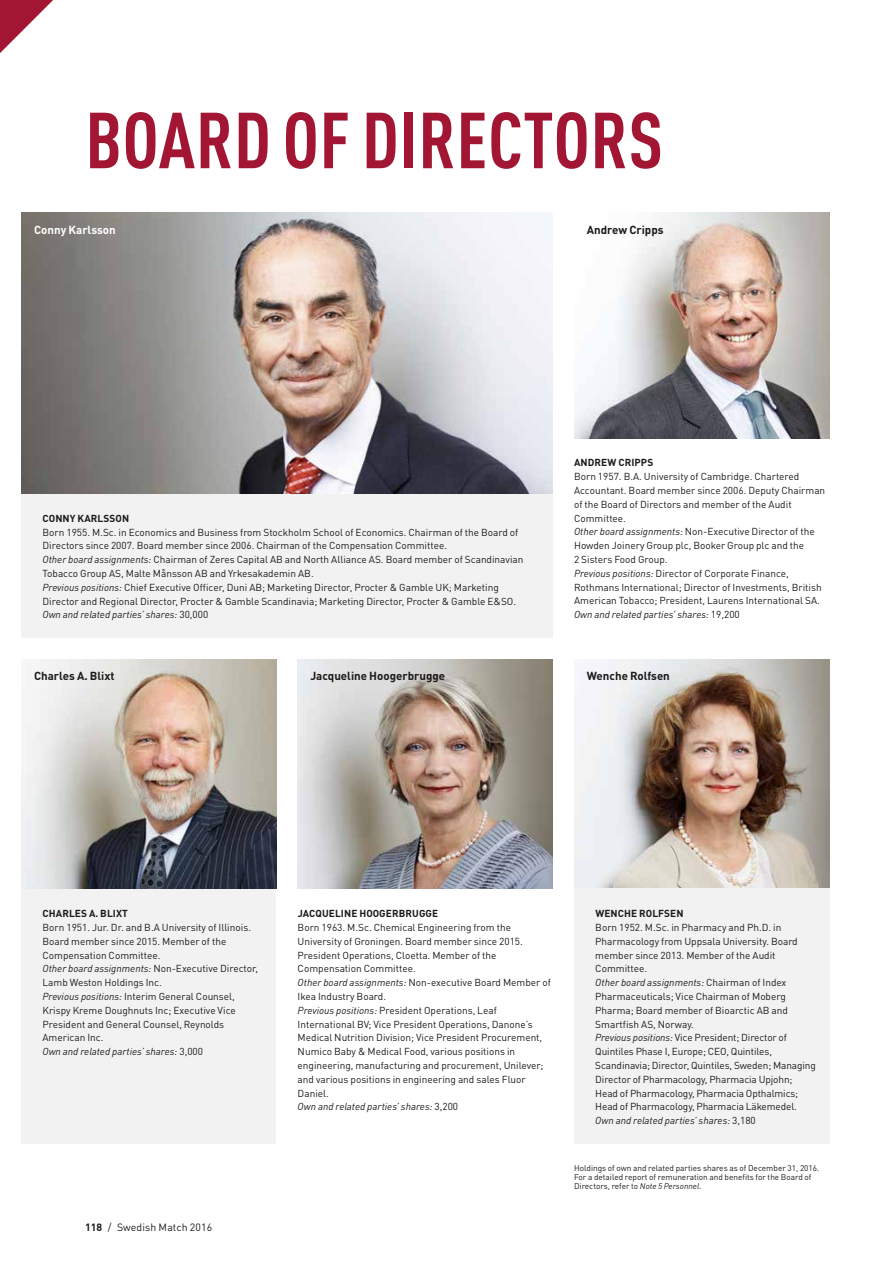
<style>
.page{position:relative;width:893px;height:1263px;background:#fff}
.page>*{position:absolute;margin:0;border:0;box-sizing:border-box;transform-origin:0 0}
.Rubrik_1__byt_färg_m{font:700 condensed 78px "DIN Pro";letter-spacing:.01em;color:#a21634}
.Bildnamn{font:700 11.55px "DIN Pro";color:#1c1b1a}
.Bildnamn-2{font:700 11.55px "DIN Pro";color:#fff}
.t1{font:10.5px "DIN Pro";letter-spacing:.01em;color:#1c1b1a}
.STYR_Bröd_a__kapslad{font:10.05px/13.8px "DIN Pro";color:#1c1b1a}
.STYR_Bröd_a{font:10.05px/13.8px "DIN Pro";color:#1c1b1a}
.STYR_Bröd_a__kapslad-2{font:italic 10.05px "DIN Pro";color:#1c1b1a}
.Namn{font:700 10.05px "DIN Pro";letter-spacing:.01em;color:#1c1b1a}
.STYR_Bröd_a-2{font:8.25px/9px "DIN Pro";color:#1c1b1a}
.s1{font-style:italic}
.s2{font-style:normal}
.s3{font-weight:700}
</style>
<div class="page">
<div style="left:21px;top:493px;width:532px;height:145px;background:#f2f2f2"></div>
<img style="left:574px;top:659px;width:255px;height:230px">
<img style="left:21px;top:213px;width:532px;height:280px">
<img style="left:298px;top:659px;width:255px;height:230px">
<div style="left:21px;top:889px;width:255px;height:255px;background:#f2f2f2"></div>
<img style="left:21px;top:659px;width:255px;height:230px">
<img style="left:574px;top:213px;width:255px;height:225px">
<div style="left:574px;top:889px;width:255px;height:255px;background:#f2f2f2"></div>
<svg style="left:0;top:0;width:53px;height:53px"></svg>
<p class="Rubrik_1__byt_färg_m" style="left:85px;top:82px;width:579px">BOARD OF DIRECTORS</p>
<p class="Bildnamn-2" style="left:34px;top:220px;width:83px">Conny Karlsson</p>
<p class="Bildnamn" style="left:587px;top:220px;width:78px">Andrew Cripps</p>
<p class="Namn" style="left:43px;top:510px;width:88px">CONNY KARLSSON</p>
<p class="STYR_Bröd_a" style="left:43px;top:524px;width:477px">Born 1955. M.Sc. in Economics and Business from Stockholm School of Economics. Chairman of the Board of<br>Directors since 2007. Board member since 2006. Chairman of the Compensation Committee.</p>
<p class="STYR_Bröd_a__kapslad" style="left:43px;top:552px;width:482px"><span class="s1">Other board assignments:</span> Chairman of Zeres Capital AB and North Alliance AS. Board member of Scandinavian<br>Tobacco Group AS, Malte Månsson AB and Yrkesakademin AB.</p>
<p class="STYR_Bröd_a__kapslad" style="left:43px;top:579px;width:475px"><span class="s1">Previous positions:</span> Chief Executive Officer, Duni AB; Marketing Director, Procter &amp; Gamble UK; Marketing<br>Director and Regional Director, Procter &amp; Gamble Scandinavia; Marketing Director, Procter &amp; Gamble E&amp;SO.</p>
<p class="STYR_Bröd_a__kapslad-2" style="left:43px;top:607px;width:167px">Own and related parties’ shares: <span class="s2">30,000</span></p>
<p class="Bildnamn" style="left:34px;top:666px;width:82px">Charles A. Blixt</p>
<p class="Bildnamn" style="left:310px;top:667px;width:136px">Jacqueline Hoogerbrugge</p>
<p class="Namn" style="left:574px;top:454px;width:81px">ANDREW CRIPPS</p>
<p class="STYR_Bröd_a" style="left:574px;top:469px;width:253px">Born 1957. B.A. University of Cambridge. Chartered Accountant. Board member since 2006. Deputy Chairman of the Board of Directors and member of the Audit Committee.</p>
<p class="STYR_Bröd_a__kapslad" style="left:574px;top:524px;width:242px"><span class="s1">Other board assignments:</span> Non-Executive Director of the<br>Howden Joinery Group plc, Booker Group plc and the<br>2 Sisters Food Group.</p>
<p class="STYR_Bröd_a__kapslad" style="left:574px;top:565px;width:249px"><span class="s1">Previous positions:</span> Director of Corporate Finance,<br>Rothmans International; Director of Investments, British<br>American Tobacco; President, Laurens International SA.</p>
<p class="STYR_Bröd_a__kapslad-2" style="left:574px;top:607px;width:167px">Own and related parties’ shares: <span class="s2">19,200</span></p>
<p class="Bildnamn" style="left:587px;top:666px;width:85px">Wenche Rolfsen</p>
<p class="Namn" style="left:43px;top:905px;width:87px">CHARLES A. BLIXT</p>
<p class="STYR_Bröd_a" style="left:43px;top:919px;width:210px">Born 1951. Jur. Dr. and B.A University of Illinois.<br>Board member since 2015. Member of the<br>Compensation Committee.</p>
<p class="STYR_Bröd_a__kapslad" style="left:43px;top:961px;width:217px"><span class="s1">Other board assignments:</span> Non-Executive Director,<br>Lamb Weston Holdings Inc.</p>
<p class="STYR_Bröd_a__kapslad" style="left:43px;top:988px;width:195px"><span class="s1">Previous positions:</span> Interim General Counsel, Krispy Kreme Doughnuts Inc; Executive Vice President and General Counsel, Reynolds American Inc.</p>
<p class="STYR_Bröd_a__kapslad-2" style="left:43px;top:1044px;width:162px">Own and related parties’ shares: <span class="s2">3,000</span></p>
<p class="t1" style="left:85px;top:1219px;width:129px"><span class="s3">118</span> / Swedish Match 2016</p>
<p class="Namn" style="left:298px;top:905px;width:142px">JACQUELINE HOOGERBRUGGE</p>
<p class="STYR_Bröd_a" style="left:298px;top:919px;width:227px">Born 1963. M.Sc. Chemical Engineering from the University of Groningen. Board member since 2015.<br>President Operations, Cloetta. Member of the Compensation Committee.</p>
<p class="STYR_Bröd_a__kapslad" style="left:298px;top:975px;width:255px"><span class="s1">Other board assignments:</span> Non-executive Board Member of<br>Ikea Industry Board.</p>
<p class="STYR_Bröd_a__kapslad" style="left:298px;top:1002px;width:247px"><span class="s1">Previous positions:</span> President Operations, Leaf International BV; Vice President Operations, Danone’s Medical Nutrition Division; Vice President Procurement, Numico Baby &amp; Medical Food, various positions in engineering, manufacturing and procurement, Unilever; and various positions in engineering and sales Fluor Daniel.</p>
<p class="STYR_Bröd_a__kapslad-2" style="left:298px;top:1099px;width:162px">Own and related parties’ shares: <span class="s2">3,200</span></p>
<p class="Namn" style="left:595px;top:905px;width:90px">WENCHE ROLFSEN</p>
<p class="STYR_Bröd_a" style="left:595px;top:919px;width:204px">Born 1952. M.Sc. in Pharmacy and Ph.D. in Pharmacology from Uppsala University. Board member since 2013. Member of the Audit Committee.</p>
<p class="STYR_Bröd_a__kapslad" style="left:595px;top:975px;width:194px"><span class="s1">Other board assignments:</span> Chairman of Index Pharmaceuticals; Vice Chairman of Moberg Pharma; Board member of Bioarctic AB and Smartfish AS, Norway.</p>
<p class="STYR_Bröd_a__kapslad" style="left:595px;top:1030px;width:222px"><span class="s1">Previous positions:</span> Vice President; Director of Quintiles Phase I, Europe; CEO, Quintiles, Scandinavia; Director, Quintiles, Sweden; Managing Director of Pharmacology, Pharmacia Upjohn; Head of Pharmacology, Pharmacia Opthalmics; Head of Pharmacology, Pharmacia Läkemedel.</p>
<p class="STYR_Bröd_a__kapslad-2" style="left:595px;top:1113px;width:162px">Own and related parties’ shares: <span class="s2">3,180</span></p>
<p class="STYR_Bröd_a-2" style="left:574px;top:1162px;width:247px">Holdings of own and related parties shares as of December 31, 2016.<br>For a detailed report of remuneration and benefits for the Board of<br>Directors, refer to <span class="s1">Note 5 Personnel</span>.</p>
</div>
